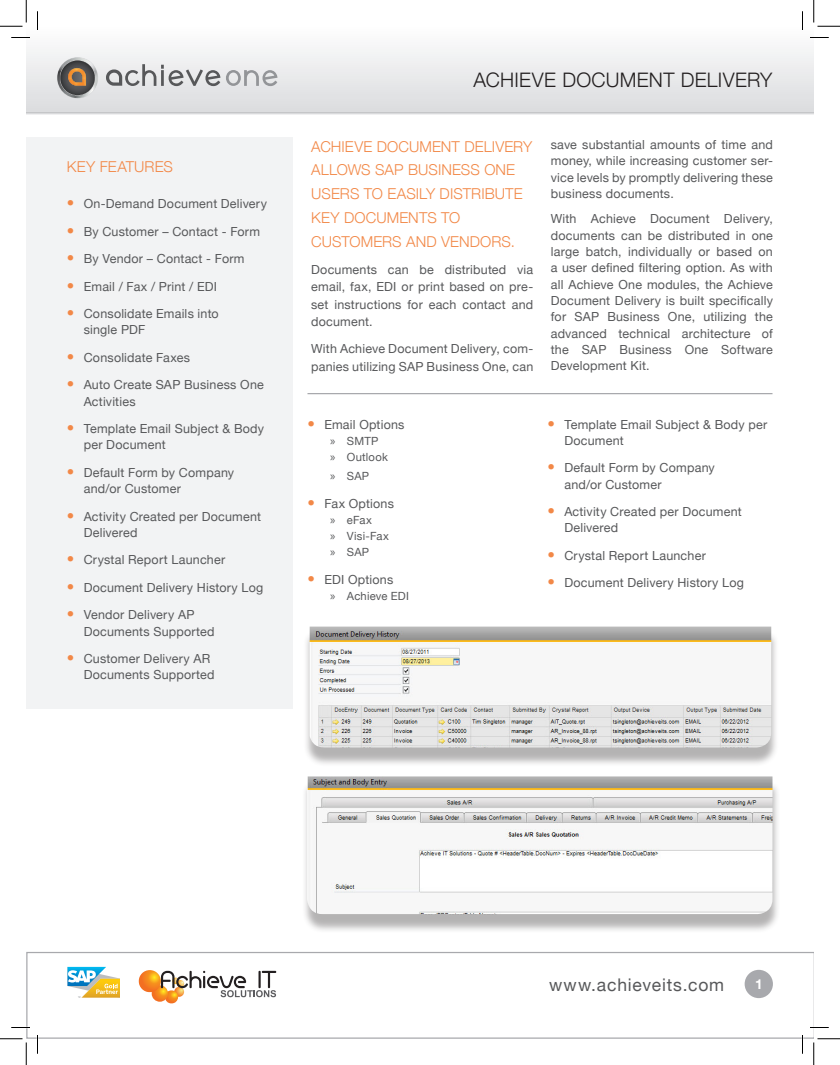
<style>
.page{position:relative;width:840px;height:1065px;background:#fff}
.page>*{position:absolute;margin:0;border:0;box-sizing:border-box;transform-origin:0 0}
.Page_Title{font:300 20px "Helvetica Neue";letter-spacing:.015em;color:#231f20}
.t1{font:17.5px "Helvetica Neue";letter-spacing:.05em;color:#57585a}
.t2{font:300 15px/23.9px "Helvetica Neue";letter-spacing:.005em;color:#f28847}
.bullets{font:700 13.75px "Helvetica Neue";color:#fff}
.Copy_-Justify{font:12.5px/16.4px "Helvetica Neue";letter-spacing:.015em;color:#57585a}
.t3{font:11.25px "Helvetica Neue";letter-spacing:.02em;color:#57585a}
.s1{font-weight:300;font-size:15px;color:#f28847}
.s2{font-family:"Myriad Pro";font-size:12.5px}
</style>
<div class="page">
<svg style="left:26px;top:952px;width:788px;height:87px"></svg>
<div style="left:26px;top:107px;width:788px;height:8px;background:#cfd0d2"></div>
<div style="left:26px;top:26px;width:788px;height:86px;background:linear-gradient(to bottom,#fefefe,#dbdcdf)"></div>
<svg style="left:68px;top:967px;width:52px;height:31px"></svg>
<img style="left:165px;top:990px;width:13px;height:14px;border-radius:7px">
<img style="left:152px;top:985px;width:16px;height:17px;border-radius:8px">
<img style="left:139px;top:970px;width:22px;height:22px;border-radius:11px">
<svg style="left:161px;top:971px;width:115px;height:26px"></svg>
<div style="left:745px;top:970px;width:28px;height:28px;background:#a8a9ad;border-radius:50%"></div>
<svg style="left:57px;top:57px;width:41px;height:41px;background:#938a82"></svg>
<svg style="left:106px;top:64px;width:114px;height:22px;background:#bfbfc1"></svg>
<svg style="left:226px;top:70px;width:52px;height:16px"></svg>
<div style="left:26px;top:137px;width:266px;height:572px;background:#f2f3f4"></div>
<hr style="left:308px;top:393px;width:464px;height:1px;background:#a8a9ad">
<div style="left:301px;top:782px;width:479px;height:151px;background:#231f20;opacity:.34"></div>
<img style="left:307px;top:776px;width:465px;height:138px">
<div style="left:304px;top:632px;width:475px;height:135px;background:#231f20;opacity:.34"></div>
<img style="left:310px;top:627px;width:461px;height:121px">
<svg style="left:11px;top:37px;width:19px;height:1px"></svg>
<svg style="left:810px;top:37px;width:19px;height:1px"></svg>
<svg style="left:11px;top:1027px;width:19px;height:1px"></svg>
<svg style="left:810px;top:1027px;width:19px;height:1px"></svg>
<svg style="left:37px;top:11px;width:1px;height:19px"></svg>
<svg style="left:37px;top:1035px;width:1px;height:19px"></svg>
<svg style="left:802px;top:11px;width:1px;height:19px"></svg>
<svg style="left:802px;top:1035px;width:1px;height:19px"></svg>
<svg style="left:0;top:0;width:27px;height:27px"></svg>
<svg style="left:0;top:1039px;width:27px;height:26px"></svg>
<svg style="left:814px;top:0;width:26px;height:27px"></svg>
<svg style="left:814px;top:1039px;width:26px;height:26px"></svg>
<p class="t2" style="left:67px;top:153px;width:108px">KEY FEATURES</p>
<p class="Copy_-Justify" style="left:67px;top:195px;width:202px"><span class="s1">•</span> On-Demand Document Delivery</p>
<p class="Copy_-Justify" style="left:67px;top:222px;width:195px"><span class="s1">•</span> By Customer – Contact - Form</p>
<p class="Copy_-Justify" style="left:67px;top:250px;width:179px"><span class="s1">•</span> By Vendor – Contact - Form</p>
<p class="Copy_-Justify" style="left:67px;top:277px;width:152px"><span class="s1">•</span> Email / Fax / Print / EDI</p>
<p class="Copy_-Justify" style="left:84px;top:305px;width:137px;text-indent:-17px"><span class="s1">•</span> Consolidate Emails into single PDF</p>
<p class="Copy_-Justify" style="left:67px;top:348px;width:125px"><span class="s1">•</span> Consolidate Faxes</p>
<p class="Copy_-Justify" style="left:84px;top:376px;width:182px;text-indent:-17px"><span class="s1">•</span> Auto Create SAP Business One<br>Activities</p>
<p class="Copy_-Justify" style="left:84px;top:420px;width:182px;text-indent:-17px"><span class="s1">•</span> Template Email Subject &amp; Body per Document</p>
<p class="Copy_-Justify" style="left:84px;top:463px;width:152px;text-indent:-17px"><span class="s1">•</span> Default Form by Company and/or Customer</p>
<p class="Copy_-Justify" style="left:84px;top:507px;width:179px;text-indent:-17px"><span class="s1">•</span> Activity Created per Document<br>Delivered</p>
<p class="Copy_-Justify" style="left:67px;top:551px;width:160px"><span class="s1">•</span> Crystal Report Launcher</p>
<p class="Copy_-Justify" style="left:67px;top:578px;width:198px"><span class="s1">•</span> Document Delivery History Log</p>
<p class="Copy_-Justify" style="left:84px;top:606px;width:132px;text-indent:-17px"><span class="s1">•</span> Vendor Delivery AP<br>Documents Supported</p>
<p class="Copy_-Justify" style="left:84px;top:650px;width:132px;text-indent:-17px"><span class="s1">•</span> Customer Delivery AR<br>Documents Supported</p>
<p class="Page_Title" style="left:473px;top:64px;width:301px">ACHIEVE DOCUMENT DELIVERY</p>
<p class="t2" style="left:311px;top:133px;width:223px">ACHIEVE DOCUMENT DELIVERY<br>ALLOWS SAP BUSINESS ONE<br>USERS TO EASILY DISTRIBUTE<br>KEY DOCUMENTS TO<br>CUSTOMERS AND VENDORS.</p>
<p class="Copy_-Justify" style="left:311px;top:259px;width:224px;line-height:17.6px;text-align:justify">Documents can be distributed via email, fax, EDI or print based on pre&shy;set instructions for each contact and document.</p>
<p class="Copy_-Justify" style="left:311px;top:339px;width:224px;line-height:17.6px">With Achieve Document Delivery, com&shy;panies utilizing SAP Business One, can</p>
<p class="Copy_-Justify" style="left:551px;top:135px;width:224px;text-align:justify">save substantial amounts of time and money, while increasing customer ser&shy;vice levels by promptly delivering these business documents.</p>
<p class="Copy_-Justify" style="left:551px;top:210px;width:224px;text-align:justify">With Achieve Document Delivery, documents can be distributed in one large batch, individually or based on a user defined filtering option. As with all Achieve One modules, the Achieve Document Delivery is built specifically for SAP Business One, utilizing the advanced technical architecture of the SAP Business One Software Development Kit.</p>
<p class="Copy_-Justify" style="left:308px;top:415px;width:99px"><span class="s1">•</span> Email Options</p>
<p class="t3" style="left:330px;top:431px;width:50px"><span class="s2">»</span> SMTP</p>
<p class="t3" style="left:330px;top:447px;width:59px"><span class="s2">»</span> Outlook</p>
<p class="t3" style="left:330px;top:466px;width:41px"><span class="s2">»</span> SAP</p>
<p class="Copy_-Justify" style="left:308px;top:494px;width:88px"><span class="s1">•</span> Fax Options</p>
<p class="t3" style="left:330px;top:510px;width:43px"><span class="s2">»</span> eFax</p>
<p class="t3" style="left:330px;top:526px;width:60px"><span class="s2">»</span> Visi-Fax</p>
<p class="t3" style="left:330px;top:542px;width:41px"><span class="s2">»</span> SAP</p>
<p class="Copy_-Justify" style="left:308px;top:570px;width:87px"><span class="s1">•</span> EDI Options</p>
<p class="t3" style="left:330px;top:586px;width:81px"><span class="s2">»</span> Achieve EDI</p>
<p class="Copy_-Justify" style="left:564px;top:415px;width:204px;text-indent:-17px"><span class="s1">•</span> Template Email Subject &amp; Body per<br>Document</p>
<p class="Copy_-Justify" style="left:564px;top:459px;width:152px;text-indent:-17px"><span class="s1">•</span> Default Form by Company and/or Customer</p>
<p class="Copy_-Justify" style="left:564px;top:503px;width:179px;text-indent:-17px"><span class="s1">•</span> Activity Created per Document<br>Delivered</p>
<p class="Copy_-Justify" style="left:548px;top:546px;width:160px"><span class="s1">•</span> Crystal Report Launcher</p>
<p class="Copy_-Justify" style="left:548px;top:574px;width:198px"><span class="s1">•</span> Document Delivery History Log</p>
<h2 class="t1" style="left:549px;top:969px;width:177px">www.achieveits.com</h2>
<p class="bullets" style="left:755px;top:971px;width:9px">1</p>
</div>
